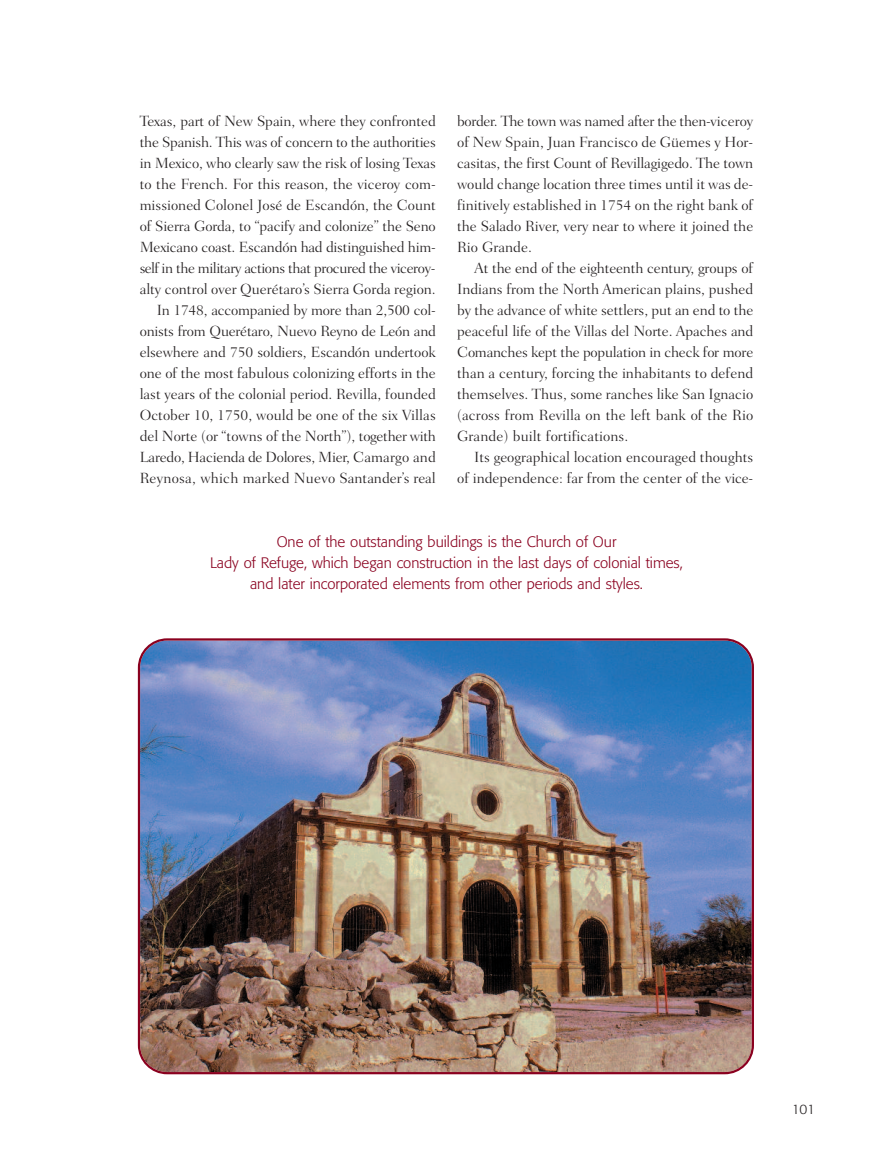
<style>
.page{position:relative;width:893px;height:1149px;background:#fff}
.page>*{position:absolute;margin:0;border:0;box-sizing:border-box;transform-origin:0 0}
.t1{font:300 15px/21px "Fairfield LH";color:#231f20;text-align:right}
.t2{font:300 15px/21px "Formata";color:#8a011f;text-align:center}
.t3{font:300 13.5px "Formata";color:#231f20}
</style>
<div class="page">
<img style="left:138px;top:638px;width:616px;height:435px">
<p class="t1" style="left:140px;top:112px;width:298px">Texas, part of New Spain, where they confronted the Spanish. This was of concern to the authorities in Mexico, who clearly saw the risk of losing Texas to the French. For this reason, the viceroy com&shy;missioned Colonel José de Escandón, the Count of Sierra Gorda, to “pacify and colonize” the Seno Mexicano coast. Escandón had distinguished him&shy;self in the military actions that procured the viceroy&shy;alty control over Querétaro’s Sierra Gorda region.<br>In 1748, accompanied by more than 2,500 col&shy;onists from Querétaro, Nuevo Reyno de León and elsewhere and 750 soldiers, Escandón undertook one of the most fabulous colonizing efforts in the last years of the colonial period. Revilla, founded October 10, 1750, would be one of the six Villas del Norte (or “towns of the North”), together with Laredo, Hacienda de Dolores, Mier, Camargo and Reynosa, which marked Nuevo Santander’s real</p>
<p class="t1" style="left:457px;top:112px;width:298px;text-align:justify">border. The town was named after the then-viceroy of New Spain, Juan Francisco de Güemes y Hor&shy;casitas, the first Count of Revillagigedo. The town would change location three times until it was de&shy;finitively established in 1754 on the right bank of the Salado River, very near to where it joined the Rio Grande.</p>
<p class="t1" style="left:457px;top:259px;width:298px;text-align:justify;text-indent:17px">At the end of the eighteenth century, groups of Indians from the North American plains, pushed by the advance of white settlers, put an end to the peaceful life of the Villas del Norte. Apaches and Comanches kept the population in check for more than a century, forcing the inhabitants to defend themselves. Thus, some ranches like San Ignacio (across from Revilla on the left bank of the Rio Grande) built fortifications.</p>
<p class="t1" style="left:457px;top:448px;width:298px">Its geographical location encouraged thoughts<br>of independence: far from the center of the vice-</p>
<p class="t2" style="left:210px;top:532px;width:474px">One of the outstanding buildings is the Church of Our<br>Lady of Refuge, which began construction in the last days of colonial times, and later incorporated elements from other periods and styles.</p>
<p class="t3" style="left:792px;top:1102px;width:25px">101</p>
</div>
